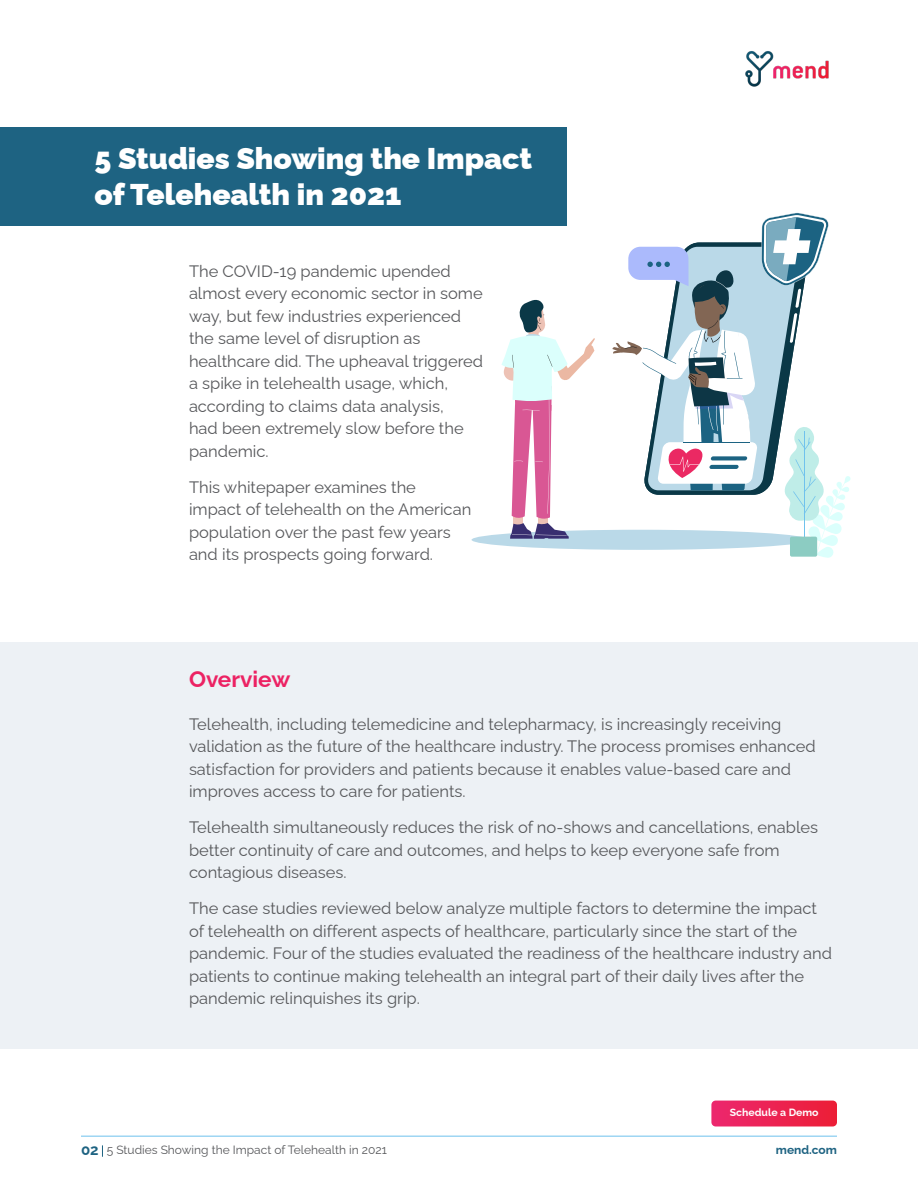
<style>
.page{position:relative;width:918px;height:1188px;background:#fff}
.page>*{position:absolute;margin:0;border:0;box-sizing:border-box;transform-origin:0 0}
.Heading_1{font:900 30px "Raleway";color:#fff}
.Heading_2{font:700 22.5px "Raleway";color:#ec2263}
.body{font:16.5px/22.5px "Raleway";color:#57585b}
.t1{font:12px "Raleway";color:#57585b}
.t2{font:700 12px "Raleway";color:#1e6382}
.body-2{font:700 10.5px "Raleway";color:#fff}
.s1{font-weight:700;font-size:15px;color:#1e6382}
</style>
<div class="page">
<div style="left:0;top:643px;width:918px;height:406px;background:#edf1f5"></div>
<div style="left:0;top:127px;width:567px;height:62px;background:#1e6382"></div>
<div style="left:0;top:163px;width:567px;height:62px;background:#1e6382"></div>
<div style="left:472px;top:530px;width:337px;height:20px;background:#bad9e8;border-radius:50%"></div>
<svg style="left:501px;top:299px;width:94px;height:240px"></svg>
<svg style="left:612px;top:213px;width:239px;height:345px"></svg>
<div style="left:790px;top:537px;width:27px;height:20px;background:#8cccc2;border-radius:2px"></div>
<svg style="left:711px;top:1101px;width:126px;height:25px"></svg>
<hr style="left:81px;top:1136px;width:756px;height:1px;background:#6ec2ed">
<svg style="left:102px;top:1145px;width:1px;height:12px"></svg>
<img style="left:745px;top:51px;width:84px;height:36px">
<p class="Heading_1" style="left:94px;top:134px;width:439px">5 Studies Showing the Impact</p>
<p class="Heading_1" style="left:94px;top:170px;width:309px">of Telehealth in 2021</p>
<p class="body" style="left:189px;top:258px;width:296px">The COVID-19 pandemic upended almost every economic sector in some way, but few industries experienced the same level of disruption as healthcare did. The upheaval triggered a spike in telehealth usage, which, according to claims data analysis,<br>had been extremely slow before the pandemic.</p>
<p class="body" style="left:189px;top:474px;width:284px">This whitepaper examines the impact of telehealth on the American population over the past few years</p>
<p class="body" style="left:189px;top:541px;width:246px">and its prospects going forward.</p>
<p class="Heading_2" style="left:189px;top:661px;width:103px">Overview</p>
<p class="body" style="left:189px;top:711px;width:628px">Telehealth, including telemedicine and telepharmacy, is increasingly receiving validation as the future of the healthcare industry. The process promises enhanced satisfaction for providers and patients because it enables value-based care and improves access to care for patients.</p>
<p class="body" style="left:189px;top:814px;width:631px">Telehealth simultaneously reduces the risk of no-shows and cancellations, enables better continuity of care and outcomes, and helps to keep everyone safe from contagious diseases.</p>
<p class="body" style="left:189px;top:895px;width:645px">The case studies reviewed below analyze multiple factors to determine the impact of telehealth on different aspects of healthcare, particularly since the start of the pandemic. Four of the studies evaluated the readiness of the healthcare industry and patients to continue making telehealth an integral part of their daily lives after the pandemic relinquishes its grip.</p>
<p class="body-2" style="left:730px;top:1104px;width:90px">Schedule a Demo</p>
<p class="t1" style="left:81px;top:1140px;width:307px"><span class="s1">02</span> 5 Studies Showing the Impact of Telehealth in 2021</p>
<p class="t2" style="left:776px;top:1140px;width:63px">mend.com</p>
</div>
